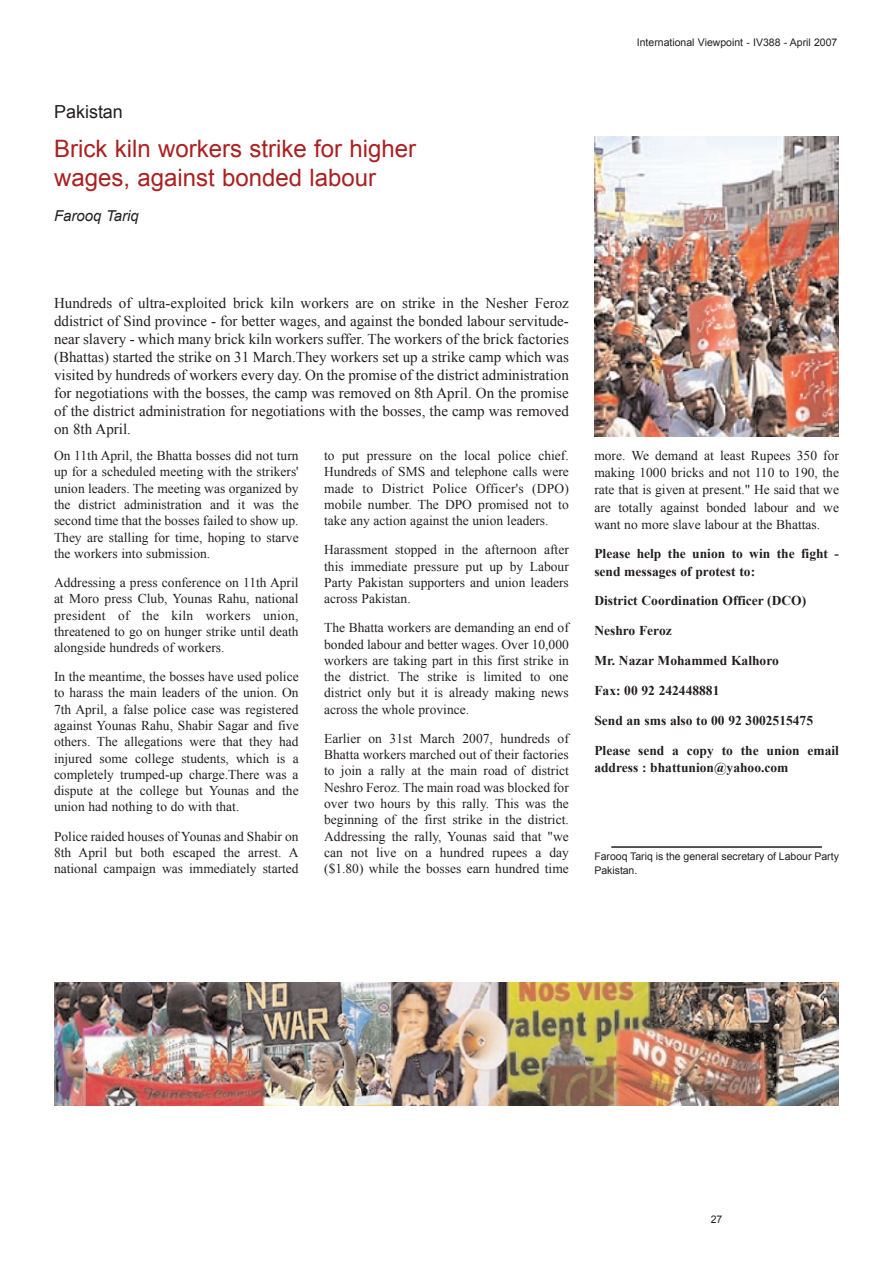
<style>
.page{position:relative;width:893px;height:1263px;background:#fff}
.page>*{position:absolute;margin:0;border:0;box-sizing:border-box;transform-origin:0 0}
.t1{font:24px/28.8px "Arial";color:#ab2020}
.t2{font:18px "Arial";color:#231f20}
.t3{font:15px/18px "Times New Roman";color:#231f20;text-align:justify}
.t4{font:italic 15px "Arial";color:#231f20}
.t5{font:13.5px/16.4px "Times New Roman";color:#231f20;text-align:justify}
.t6{font:700 13.5px/17.1px "Times New Roman";color:#231f20}
.t7{font:10.5px/13.5px "Arial";color:#231f20}
</style>
<div class="page">
<img style="left:594px;top:136px;width:245px;height:301px">
<hr style="left:611px;top:846px;width:211px;height:2px;background:#231f20">
<img style="left:54px;top:982px;width:785px;height:124px">
<h2 class="t2" style="left:54px;top:102px;width:70px">Pakistan</h2>
<h1 class="t1" style="left:54px;top:134px;width:364px">Brick kiln workers strike for higher wages, against bonded labour</h1>
<p class="t4" style="left:54px;top:207px;width:86px">Farooq Tariq</p>
<p class="t7" style="left:637px;top:36px;width:202px">International Viewpoint - IV388 - April 2007</p>
<p class="t3" style="left:54px;top:294px;width:516px">Hundreds of ultra-exploited brick kiln workers are on strike in the Nesher Feroz ddistrict of Sind province - for better wages, and against the bonded labour servitude&shy;near slavery - which many brick kiln workers suffer. The workers of the brick factories (Bhattas) started the strike on 31 March.They workers set up a strike camp which was visited by hundreds of workers every day. On the promise of the district administration for negotiations with the bosses, the camp was removed on 8th April. On the promise of the district administration for negotiations with the bosses, the camp was removed on 8th April.</p>
<p class="t5" style="left:54px;top:447px;width:246px">On 11th April, the Bhatta bosses did not turn up for a scheduled meeting with the strikers' union leaders. The meeting was organized by the district administration and it was the second time that the bosses failed to show up.<br>They are stalling for time, hoping to starve the workers into submission.</p>
<p class="t5" style="left:54px;top:574px;width:246px">Addressing a press conference on 11th April at Moro press Club, Younas Rahu, national president of the kiln workers union, threatened to go on hunger strike until death alongside hundreds of workers.</p>
<p class="t5" style="left:54px;top:668px;width:246px">In the meantime, the bosses have used police to harass the main leaders of the union. On 7th April, a false police case was registered against Younas Rahu, Shabir Sagar and five others. The allegations were that they had injured some college students, which is a completely trumped-up charge.There was a dispute at the college but Younas and the union had nothing to do with that.</p>
<p class="t5" style="left:54px;top:828px;width:246px">Police raided houses of Younas and Shabir on 8th April but both escaped the arrest. A national campaign was immediately started</p>
<p class="t5" style="left:324px;top:447px;width:246px">to put pressure on the local police chief.<br>Hundreds of SMS and telephone calls were made to District Police Officer's (DPO) mobile number. The DPO promised not to take any action against the union leaders.</p>
<p class="t5" style="left:324px;top:542px;width:246px">Harassment stopped in the afternoon after this immediate pressure put up by Labour Party Pakistan supporters and union leaders across Pakistan.</p>
<p class="t5" style="left:324px;top:619px;width:246px">The Bhatta workers are demanding an end of bonded labour and better wages. Over 10,000 workers are taking part in this first strike in the district. The strike is limited to one district only but it is already making news across the whole province.</p>
<p class="t5" style="left:324px;top:730px;width:246px">Earlier on 31st March 2007, hundreds of Bhatta workers marched out of their factories to join a rally at the main road of district Neshro Feroz. The main road was blocked for over two hours by this rally. This was the beginning of the first strike in the district.<br>Addressing the rally, Younas said that "we can not live on a hundred rupees a day ($1.80) while the bosses earn hundred time</p>
<p class="t5" style="left:594px;top:447px;width:246px;line-height:17.1px">more. We demand at least Rupees 350 for making 1000 bricks and not 110 to 190, the rate that is given at present." He said that we are totally against bonded labour and we want no more slave labour at the Bhattas.</p>
<p class="t6" style="left:594px;top:545px;width:246px">Please help the union to win the fight - send messages of protest to:</p>
<p class="t6" style="left:594px;top:592px;width:213px">District Coordination Officer (DCO)</p>
<p class="t6" style="left:594px;top:622px;width:79px">Neshro Feroz</p>
<p class="t6" style="left:594px;top:652px;width:186px">Mr. Nazar Mohammed Kalhoro</p>
<p class="t6" style="left:594px;top:682px;width:127px">Fax: 00 92 242448881</p>
<p class="t6" style="left:594px;top:712px;width:220px">Send an sms also to 00 92 3002515475</p>
<p class="t6" style="left:594px;top:742px;width:246px">Please send a copy to the union email address : bhattunion@yahoo.com</p>
<p class="t7" style="left:594px;top:850px;width:246px">Farooq Tariq is the general secretary of Labour Party<br>Pakistan.</p>
<p class="t7" style="left:711px;top:1212px;width:13px">27</p>
</div>
